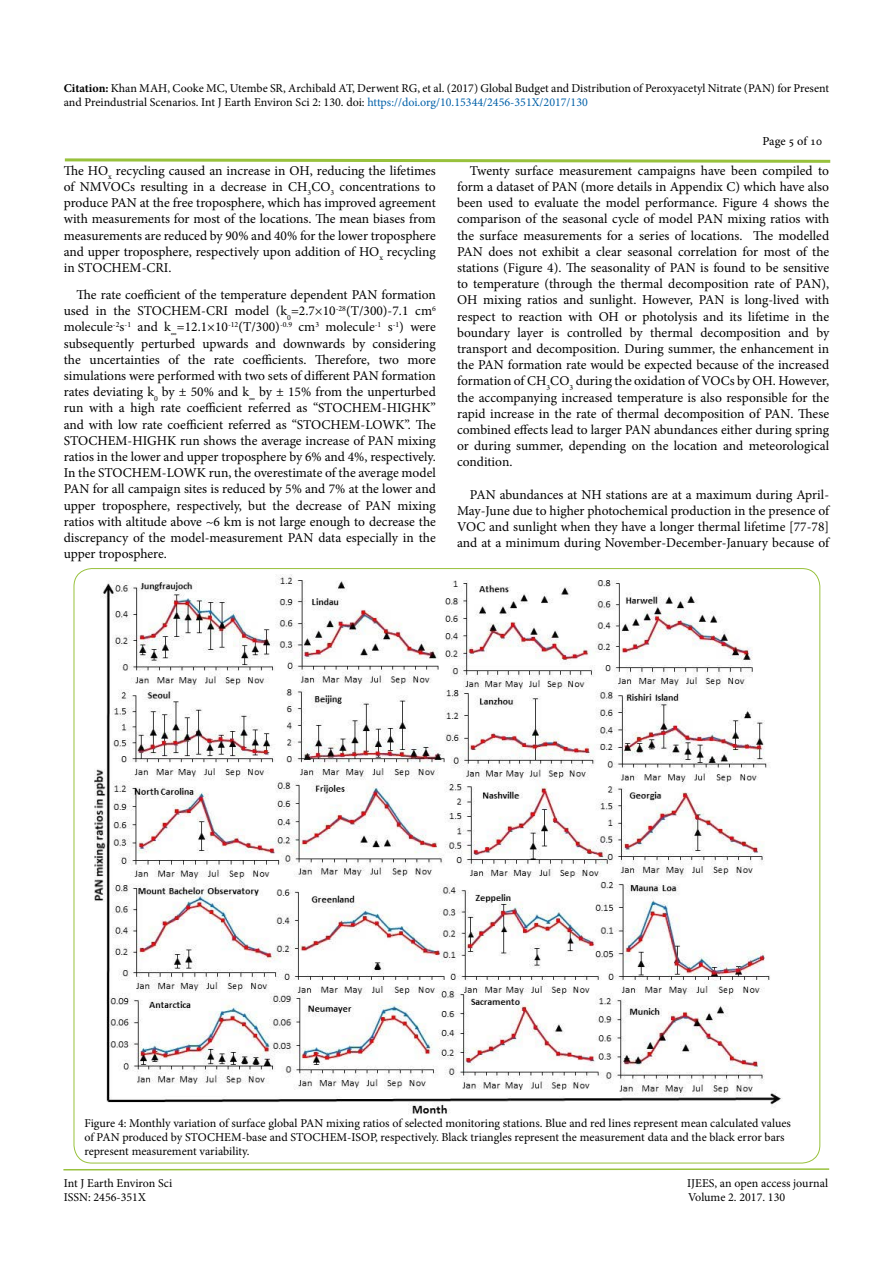
<style>
.page{position:relative;width:893px;height:1263px;background:#fff}
.page>*{position:absolute;margin:0;border:0;box-sizing:border-box;transform-origin:0 0}
.t1{font:13.5px/16.2px "Minion Pro";color:#000;text-align:justify}
.t2{font:12px/14.4px "Minion Pro";color:#000}
.t3{font:12px "Adobe Hebrew";letter-spacing:-.005em;color:#000}
.s1{font-weight:700}
.s2{color:#0060a8}
</style>
<div class="page">
<svg style="left:63px;top:1168px;width:767px;height:3px"></svg>
<svg style="left:64px;top:158px;width:767px;height:5px"></svg>
<img style="left:94px;top:575px;width:689px;height:539px">
<p class="t2" style="left:64px;top:81px;width:767px"><span class="s1">Citation:</span> Khan MAH, Cooke MC, Utembe SR, Archibald AT, Derwent RG, et al. (2017) Global Budget and Distribution of Peroxyacetyl Nitrate (PAN) for Present and Preindustrial Scenarios. Int J Earth Environ Sci 2: 130. doi: <span class="s2">https://doi.org/10.15344/2456-351X/2017/130</span></p>
<p class="t1" style="left:64px;top:162px;width:374px">The HO<sub>x</sub> recycling caused an increase in OH, reducing the lifetimes of NMVOCs resulting in a decrease in CH<sub>3</sub>CO<sub>3</sub> concentrations to produce PAN at the free troposphere, which has improved agreement with measurements for most of the locations. The mean biases from measurements are reduced by 90% and 40% for the lower troposphere and upper troposphere, respectively upon addition of HO<sub>x</sub> recycling in STOCHEM-CRI.</p>
<p class="t1" style="left:64px;top:287px;width:374px;text-indent:13px">The rate coefficient of the temperature dependent PAN formation used in the STOCHEM-CRI model (k<sub>0</sub>=2.7×10<sup>-28</sup>(T/300)-7.1 cm<sup>6 </sup>molecule<sup>-2</sup>s<sup>-1</sup> and k<sub>∞</sub>=12.1×10<sup>-12</sup>(T/300)<sup>-0.9</sup> cm<sup>3</sup> molecule<sup>-1</sup> s<sup>-1</sup>) were subsequently perturbed upwards and downwards by considering the uncertainties of the rate coefficients. Therefore, two more simulations were performed with two sets of different PAN formation rates deviating k<sub>0</sub> by ± 50% and k<sub>∞</sub> by ± 15% from the unperturbed run with a high rate coefficient referred as “STOCHEM-HIGHK” and with low rate coefficient referred as “STOCHEM-LOWK”. The STOCHEM-HIGHK run shows the average increase of PAN mixing ratios in the lower and upper troposphere by 6% and 4%, respectively.<br>In the STOCHEM-LOWK run, the overestimate of the average model PAN for all campaign sites is reduced by 5% and 7% at the lower and upper troposphere, respectively, but the decrease of PAN mixing ratios with altitude above ~6 km is not large enough to decrease the discrepancy of the model-measurement PAN data especially in the upper troposphere.</p>
<p class="t3" style="left:763px;top:134px;width:61px">Page 5 of 10</p>
<p class="t1" style="left:457px;top:162px;width:374px;text-indent:13px">Twenty surface measurement campaigns have been compiled to form a dataset of PAN (more details in Appendix C) which have also been used to evaluate the model performance. Figure 4 shows the comparison of the seasonal cycle of model PAN mixing ratios with the surface measurements for a series of locations. The modelled PAN does not exhibit a clear seasonal correlation for most of the stations (Figure 4). The seasonality of PAN is found to be sensitive to temperature (through the thermal decomposition rate of PAN), OH mixing ratios and sunlight. However, PAN is long-lived with respect to reaction with OH or photolysis and its lifetime in the boundary layer is controlled by thermal decomposition and by transport and decomposition. During summer, the enhancement in the PAN formation rate would be expected because of the increased formation of CH<sub>3</sub>CO<sub>3</sub> during the oxidation of VOCs by OH. However, the accompanying increased temperature is also responsible for the rapid increase in the rate of thermal decomposition of PAN. These combined effects lead to larger PAN abundances either during spring or during summer, depending on the location and meteorological condition.</p>
<p class="t1" style="left:457px;top:486px;width:374px;text-indent:13px">PAN abundances at NH stations are at a maximum during April-May-June due to higher photochemical production in the presence of VOC and sunlight when they have a longer thermal lifetime [77-78] and at a minimum during November-December-January because of</p>
<p class="t2" style="left:84px;top:1115px;width:708px">Figure 4: Monthly variation of surface global PAN mixing ratios of selected monitoring stations. Blue and red lines represent mean calculated values of PAN produced by STOCHEM-base and STOCHEM-ISOP, respectively. Black triangles represent the measurement data and the black error bars represent measurement variability.</p>
<p class="t2" style="left:64px;top:1176px;width:110px">Int J Earth Environ Sci</p>
<p class="t2" style="left:687px;top:1176px;width:142px">IJEES, an open access journal</p>
<p class="t2" style="left:64px;top:1190px;width:84px">ISSN: 2456-351X</p>
<p class="t2" style="left:688px;top:1190px;width:99px">Volume 2. 2017. 130</p>
</div>
